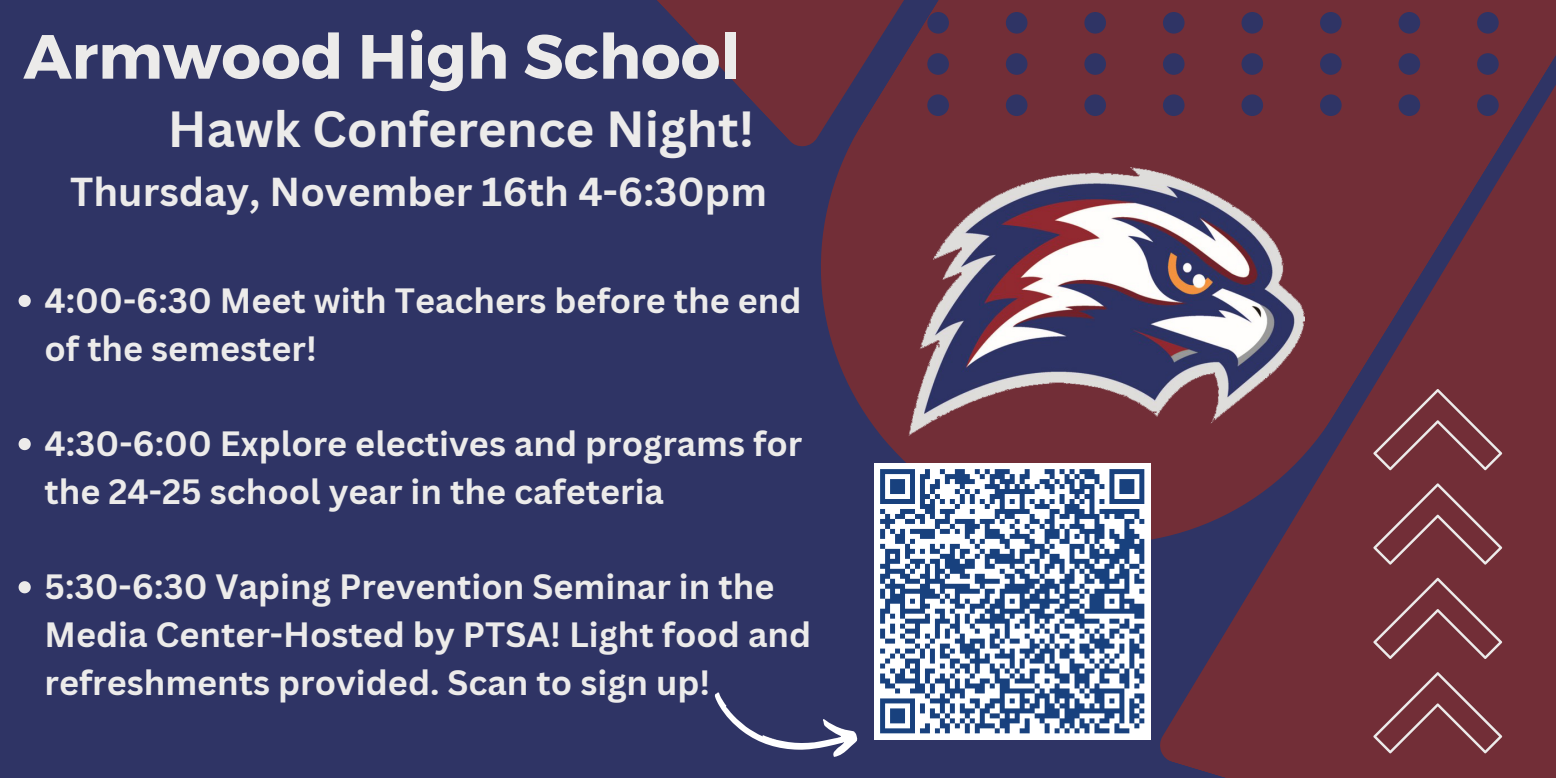
<style>
.page{position:relative;width:1556px;height:778px;background:#fff}
.page>*{position:absolute;margin:0;border:0;box-sizing:border-box;transform-origin:0 0}
.t1{font:700 62.31px "Montserrat";color:#ecebea}
.t2{font:700 49.47px "Canva Sans";color:#ecebea}
.t3{font:700 39.3px "Canva Sans";color:#ecebea}
.t4{font:700 34.2px/47.7px "Canva Sans";color:#ecebea}
</style>
<div class="page">
<div style="left:0;top:0;width:1555px;height:778px;background:#2f3465"></div>
<svg style="left:821px;top:0;width:734px;height:561px;fill:#722e37"></svg>
<svg style="left:1159px;top:47px;width:396px;height:731px;background:#682e3d"></svg>
<svg style="left:657px;top:0;width:398px;height:147px;fill:#722e37"></svg>
<svg style="left:927px;top:0;width:571px;height:116px;background:#692e3d"></svg>
<img style="left:908px;top:168px;width:396px;height:268px">
<svg style="left:1373px;top:389px;width:128px;height:81px;background:#7c3d46"></svg>
<svg style="left:1373px;top:483px;width:128px;height:81px;background:#7c3d46"></svg>
<svg style="left:1373px;top:577px;width:128px;height:82px;background:#7c3d45"></svg>
<svg style="left:1373px;top:672px;width:128px;height:81px;background:#7c3d46"></svg>
<img style="left:874px;top:463px;width:276px;height:277px">
<svg style="left:714px;top:692px;width:144px;height:65px"></svg>
<svg style="left:19px;top:295px;width:12px;height:12px"></svg>
<svg style="left:19px;top:438px;width:12px;height:12px"></svg>
<svg style="left:19px;top:581px;width:12px;height:12px"></svg>
<p class="t1" style="left:24px;top:16px;width:718px">Armwood High School</p>
<p class="t2" style="left:168px;top:94px;width:588px">Hawk Conference Night!</p>
<p class="t3" style="left:70px;top:164px;width:698px">Thursday, November 16th 4-6:30pm</p>
<p class="t4" style="left:45px;top:276px;width:758px">4:00-6:30 Meet with Teachers before the end of the semester!</p>
<p class="t4" style="left:45px;top:419px;width:759px">4:30-6:00 Explore electives and programs for the 24-25 school year in the cafeteria</p>
<p class="t4" style="left:45px;top:562px;width:768px">5:30-6:30 Vaping Prevention Seminar in the<br>Media Center-Hosted by PTSA! Light food and refreshments provided. Scan to sign up!</p>
</div>
